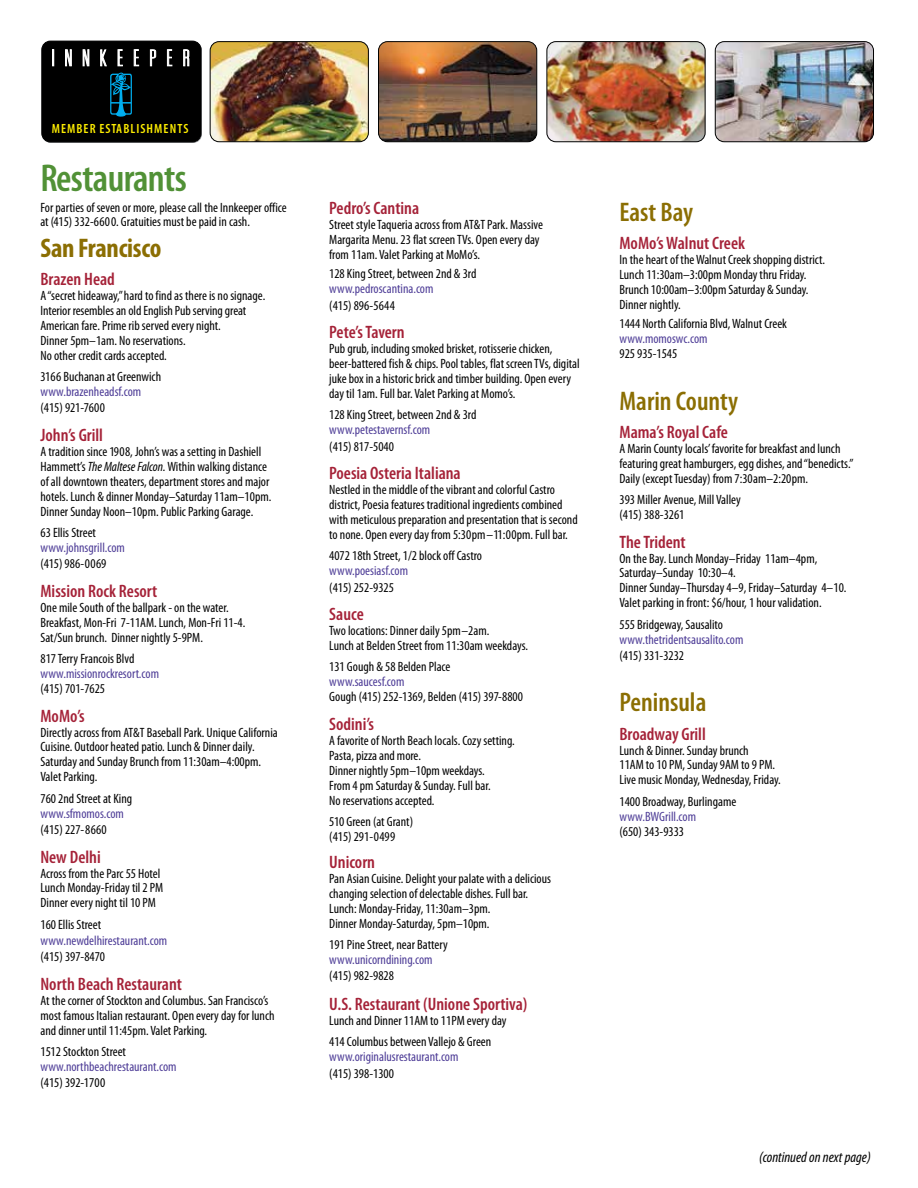
<style>
.page{position:relative;width:918px;height:1188px;background:#fff}
.page>*{position:absolute;margin:0;border:0;box-sizing:border-box;transform-origin:0 0}
.t1{font:600 condensed 39px "Myriad Pro";letter-spacing:-.015em;color:#519136}
.t2{font:600 condensed 27px "Myriad Pro";color:#8b6e03}
.t3{font:700 condensed 27px "Myriad Pro";letter-spacing:-.01em;color:#8b6e03}
.t4{font:600 condensed 18px "Myriad Pro";color:#a52238}
.t5{font:italic condensed 15px "Myriad Pro";color:#000}
.t6{font:condensed 13.5px/15px "Myriad Pro";color:#000}
.t7{font:condensed 13.5px "Myriad Pro";color:#4e3d97}
.t8{font:600 condensed 13.35px "Myriad Pro";letter-spacing:.08em;color:#ffef00}
.s1{font-style:italic}
</style>
<div class="page">
<img style="left:210px;top:42px;width:158px;height:100px">
<img style="left:379px;top:42px;width:158px;height:100px">
<div style="left:42px;top:41px;width:159px;height:101px;background:#000;border-radius:9px"></div>
<div style="left:42px;top:41px;width:159px;height:101px;border:1px solid #000;border-radius:9px"></div>
<svg style="left:52px;top:50px;width:2px;height:16px"></svg>
<svg style="left:65px;top:49px;width:7px;height:17px"></svg>
<svg style="left:83px;top:49px;width:6px;height:17px"></svg>
<svg style="left:100px;top:50px;width:7px;height:16px"></svg>
<svg style="left:118px;top:50px;width:5px;height:16px"></svg>
<svg style="left:134px;top:50px;width:5px;height:16px"></svg>
<svg style="left:150px;top:50px;width:6px;height:16px"></svg>
<svg style="left:167px;top:50px;width:5px;height:16px"></svg>
<svg style="left:183px;top:50px;width:6px;height:16px"></svg>
<svg style="left:110px;top:73px;width:22px;height:44px"></svg>
<img style="left:715px;top:42px;width:159px;height:100px">
<img style="left:547px;top:42px;width:158px;height:100px">
<div style="left:210px;top:41px;width:159px;height:101px;border:1px solid #000;border-radius:9px"></div>
<div style="left:378px;top:41px;width:159px;height:101px;border:1px solid #000;border-radius:9px"></div>
<div style="left:547px;top:41px;width:158px;height:101px;border:1px solid #000;border-radius:9px"></div>
<div style="left:715px;top:41px;width:159px;height:101px;border:1px solid #000;border-radius:9px"></div>
<p class="t8" style="left:52px;top:120px;width:138px">MEMBER ESTABLISHMENTS</p>
<h1 class="t1" style="left:40px;top:154px;width:148px">Restaurants</h1>
<p class="t6" style="left:40px;top:199px;width:248px">For parties of seven or more, please call the Innkeeper office at (415) 332-6600. Gratuities must be paid in cash.</p>
<h2 class="t3" style="left:40px;top:231px;width:122px">San Francisco</h2>
<h3 class="t4" style="left:40px;top:268px;width:76px">Brazen Head</h3>
<p class="t6" style="left:40px;top:288px;width:226px">A “secret hideaway,” hard to find as there is no signage.<br>Interior resembles an old English Pub serving great American fare. Prime rib served every night.<br>Dinner 5pm–1am. No reservations.<br>No other credit cards accepted.</p>
<p class="t6" style="left:40px;top:369px;width:122px">3166 Buchanan at Greenwich</p>
<p class="t7" style="left:40px;top:383px;width:102px">www.brazenheadsf.com</p>
<p class="t6" style="left:40px;top:400px;width:66px">(415) 921-7600</p>
<h3 class="t4" style="left:40px;top:424px;width:64px">John’s Grill</h3>
<p class="t6" style="left:40px;top:444px;width:232px">A tradition since 1908, John’s was a setting in Dashiell Hammett’s <span class="s1">The Maltese Falcon.</span> Within walking distance of all downtown theaters, department stores and major hotels. Lunch &amp; dinner Monday–Saturday 11am–10pm.<br>Dinner Sunday Noon–10pm. Public Parking Garage.</p>
<p class="t6" style="left:40px;top:525px;width:57px">63 Ellis Street</p>
<p class="t7" style="left:40px;top:539px;width:86px">www.johnsgrill.com</p>
<p class="t6" style="left:40px;top:556px;width:67px">(415) 986-0069</p>
<h3 class="t4" style="left:40px;top:580px;width:118px">Mission Rock Resort</h3>
<p class="t6" style="left:40px;top:600px;width:206px">One mile South of the ballpark - on the water.<br>Breakfast, Mon-Fri 7-11AM. Lunch, Mon-Fri 11-4.<br>Sat/Sun brunch. Dinner nightly 5-9PM.</p>
<p class="t6" style="left:40px;top:651px;width:95px">817 Terry Francois Blvd</p>
<p class="t7" style="left:40px;top:665px;width:120px">www.missionrockresort.com</p>
<p class="t6" style="left:40px;top:681px;width:66px">(415) 701-7625</p>
<h3 class="t4" style="left:40px;top:704px;width:46px">MoMo’s</h3>
<p class="t6" style="left:40px;top:724px;width:239px">Directly across from AT&amp;T Baseball Park. Unique California Cuisine. Outdoor heated patio. Lunch &amp; Dinner daily.<br>Saturday and Sunday Brunch from 11:30am–4:00pm.<br>Valet Parking.</p>
<p class="t6" style="left:40px;top:790px;width:93px">760 2nd Street at King</p>
<p class="t7" style="left:40px;top:805px;width:85px">www.sfmomos.com</p>
<p class="t6" style="left:40px;top:822px;width:68px">(415) 227-8660</p>
<h3 class="t4" style="left:40px;top:845px;width:62px">New Delhi</h3>
<p class="t6" style="left:40px;top:865px;width:124px">Across from the Parc 55 Hotel<br>Lunch Monday-Friday til 2 PM<br>Dinner every night til 10 PM</p>
<p class="t6" style="left:40px;top:916px;width:62px">160 Ellis Street</p>
<p class="t7" style="left:40px;top:932px;width:128px">www.newdelhirestaurant.com</p>
<p class="t6" style="left:40px;top:949px;width:66px">(415) 397-8470</p>
<h3 class="t4" style="left:40px;top:973px;width:143px">North Beach Restaurant</h3>
<p class="t6" style="left:40px;top:993px;width:236px">At the corner of Stockton and Columbus. San Francisco’s most famous Italian restaurant. Open every day for lunch and dinner until 11:45pm. Valet Parking.</p>
<p class="t6" style="left:40px;top:1044px;width:87px">1512 Stockton Street</p>
<p class="t7" style="left:40px;top:1058px;width:138px">www.northbeachrestaurant.com</p>
<p class="t6" style="left:40px;top:1075px;width:66px">(415) 392-1700</p>
<h3 class="t4" style="left:329px;top:197px;width:91px">Pedro’s Cantina</h3>
<p class="t6" style="left:329px;top:217px;width:215px">Street style Taqueria across from AT&amp;T Park. Massive<br>Margarita Menu. 23 flat screen TVs. Open every day from 11am. Valet Parking at MoMo’s.</p>
<p class="t6" style="left:329px;top:266px;width:149px">128 King Street, between 2nd &amp; 3rd</p>
<p class="t7" style="left:329px;top:281px;width:106px">www.pedroscantina.com</p>
<p class="t6" style="left:329px;top:298px;width:67px">(415) 896-5644</p>
<h3 class="t4" style="left:329px;top:321px;width:77px">Pete’s Tavern</h3>
<p class="t6" style="left:329px;top:341px;width:252px">Pub grub, including smoked brisket, rotisserie chicken, beer-battered fish &amp; chips. Pool tables, flat screen TVs, digital juke box in a historic brick and timber building. Open every day til 1am. Full bar. Valet Parking at Momo’s.</p>
<p class="t6" style="left:329px;top:407px;width:149px">128 King Street, between 2nd &amp; 3rd</p>
<p class="t7" style="left:329px;top:422px;width:103px">www.petestavernsf.com</p>
<p class="t6" style="left:329px;top:439px;width:66px">(415) 817-5040</p>
<h3 class="t4" style="left:329px;top:462px;width:133px">Poesia Osteria Italiana</h3>
<p class="t6" style="left:329px;top:482px;width:250px">Nestled in the middle of the vibrant and colorful Castro district, Poesia features traditional ingredients combined with meticulous preparation and presentation that is second to none. Open every day from 5:30pm–11:00pm. Full bar.</p>
<p class="t6" style="left:329px;top:548px;width:154px">4072 18th Street, 1/2 block off Castro</p>
<p class="t7" style="left:329px;top:563px;width:80px">www.poesiasf.com</p>
<p class="t6" style="left:329px;top:580px;width:66px">(415) 252-9325</p>
<h3 class="t4" style="left:329px;top:603px;width:36px">Sauce</h3>
<p class="t6" style="left:329px;top:623px;width:200px">Two locations: Dinner daily 5pm–2am.<br>Lunch at Belden Street from 11:30am weekdays.</p>
<p class="t6" style="left:329px;top:659px;width:123px">131 Gough &amp; 58 Belden Place</p>
<p class="t7" style="left:329px;top:674px;width:77px">www.saucesf.com</p>
<p class="t6" style="left:329px;top:689px;width:195px">Gough (415) 252-1369, Belden (415) 397-8800</p>
<h3 class="t4" style="left:329px;top:713px;width:46px">Sodini’s</h3>
<p class="t6" style="left:329px;top:733px;width:187px">A favorite of North Beach locals. Cozy setting.<br>Pasta, pizza and more.<br>Dinner nightly 5pm–10pm weekdays.<br>From 4 pm Saturday &amp; Sunday. Full bar.<br>No reservations accepted.</p>
<p class="t6" style="left:329px;top:814px;width:85px">510 Green (at Grant) (415) 291-0499</p>
<h3 class="t4" style="left:329px;top:851px;width:47px">Unicorn</h3>
<p class="t6" style="left:329px;top:871px;width:223px">Pan Asian Cuisine. Delight your palate with a delicious changing selection of delectable dishes. Full bar.<br>Lunch: Monday-Friday, 11:30am–3pm.<br>Dinner Monday-Saturday, 5pm–10pm.</p>
<p class="t6" style="left:329px;top:937px;width:120px">191 Pine Street, near Battery</p>
<p class="t7" style="left:329px;top:951px;width:105px">www.unicorndining.com</p>
<p class="t6" style="left:329px;top:968px;width:66px">(415) 982-9828</p>
<h3 class="t4" style="left:329px;top:993px;width:200px">U.S. Restaurant (Unione Sportiva)</h3>
<p class="t6" style="left:329px;top:1010px;width:179px;line-height:21px">Lunch and Dinner 11AM to 11PM every day<br>414 Columbus between Vallejo &amp; Green</p>
<p class="t7" style="left:329px;top:1049px;width:131px">www.originalusrestaurant.com</p>
<p class="t6" style="left:329px;top:1066px;width:66px">(415) 398-1300</p>
<h2 class="t2" style="left:620px;top:195px;width:75px">East Bay</h2>
<h3 class="t4" style="left:620px;top:232px;width:127px">MoMo’s Walnut Creek</h3>
<p class="t6" style="left:620px;top:252px;width:207px">In the heart of the Walnut Creek shopping district.<br>Lunch 11:30am–3:00pm Monday thru Friday.<br>Brunch 10:00am–3:00pm Saturday &amp; Sunday.<br>Dinner nightly.</p>
<p class="t6" style="left:620px;top:316px;width:169px">1444 North California Blvd, Walnut Creek</p>
<p class="t7" style="left:620px;top:331px;width:90px">www.momoswc.com</p>
<p class="t6" style="left:620px;top:346px;width:59px">925 935-1545</p>
<h2 class="t2" style="left:620px;top:384px;width:120px">Marin County</h2>
<h3 class="t4" style="left:620px;top:421px;width:110px">Mama’s Royal Cafe</h3>
<p class="t6" style="left:620px;top:441px;width:236px">A Marin County locals’ favorite for breakfast and lunch featuring great hamburgers, egg dishes, and “benedicts.”<br>Daily (except Tuesday) from 7:30am–2:20pm.</p>
<p class="t6" style="left:620px;top:492px;width:123px">393 Miller Avenue, Mill Valley (415) 388-3261</p>
<h3 class="t4" style="left:620px;top:530px;width:68px">The Trident</h3>
<p class="t6" style="left:620px;top:550px;width:229px">On the Bay. Lunch Monday–Friday 11am–4pm, Saturday–Sunday 10:30–4.<br>Dinner Sunday–Thursday 4–9, Friday–Saturday 4–10.<br>Valet parking in front: $6/hour, 1 hour validation.</p>
<p class="t6" style="left:620px;top:616px;width:105px">555 Bridgeway, Sausalito</p>
<p class="t7" style="left:620px;top:631px;width:125px">www.thetridentsausalito.com</p>
<p class="t6" style="left:620px;top:648px;width:66px">(415) 331-3232</p>
<h2 class="t2" style="left:620px;top:685px;width:88px">Peninsula</h2>
<h3 class="t4" style="left:620px;top:722px;width:88px">Broadway Grill</h3>
<p class="t6" style="left:620px;top:742px;width:163px">Lunch &amp; Dinner. Sunday brunch<br>11AM to 10 PM, Sunday 9AM to 9 PM.<br>Live music Monday, Wednesday, Friday.</p>
<p class="t6" style="left:620px;top:793px;width:118px">1400 Broadway, Burlingame</p>
<p class="t7" style="left:620px;top:808px;width:78px">www.BWGrill.com</p>
<p class="t6" style="left:620px;top:823px;width:66px">(650) 343-9333</p>
<p class="t5" style="left:759px;top:1148px;width:113px">(continued on next page)</p>
</div>
